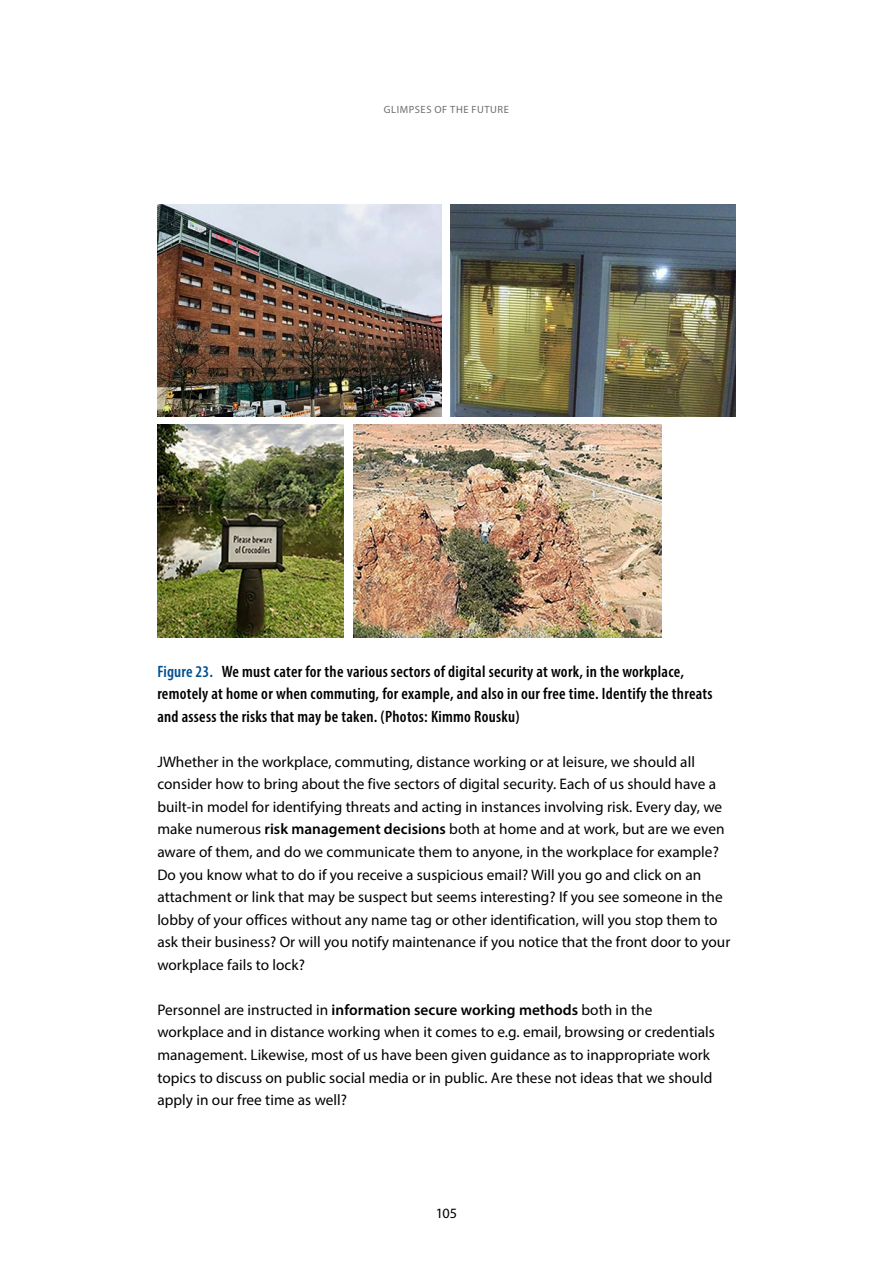
<style>
.page{position:relative;width:893px;height:1263px;background:#fff}
.page>*{position:absolute;margin:0;border:0;box-sizing:border-box;transform-origin:0 0}
.t1{font:600 condensed 16.5px/22.5px "Myriad Pro";letter-spacing:.015em;color:#000}
._01_Leipä_seuraavat{font:15.3px/22.5px "Myriad Pro";letter-spacing:.005em;color:#000}
.t2{font:14.25px "Myriad Pro";color:#000}
.t3{font:10.5px "Myriad Pro";letter-spacing:.055em;color:#6e6e6d}
.s1{color:#004f8f}
.s2{font-weight:600}
</style>
<div class="page">
<img style="left:157px;top:204px;width:284px;height:213px">
<img style="left:450px;top:204px;width:286px;height:213px">
<img style="left:353px;top:425px;width:308px;height:212px">
<img style="left:157px;top:425px;width:186px;height:212px">
<p class="t3" style="left:384px;top:103px;width:127px">GLIMPSES OF THE FUTURE</p>
<p class="t1" style="left:157px;top:660px;width:557px"><span class="s1">Figure 23.</span> We must cater for the various sectors of digital security at work, in the workplace, remotely at home or when commuting, for example, and also in our free time. Identify the threats and assess the risks that may be taken. (Photos: Kimmo Rousku)</p>
<p class="_01_Leipä_seuraavat" style="left:157px;top:750px;width:574px">JWhether in the workplace, commuting, distance working or at leisure, we should all consider how to bring about the five sectors of digital security. Each of us should have a built-in model for identifying threats and acting in instances involving risk. Every day, we make numerous <span class="s2">risk management decisions</span> both at home and at work, but are we even aware of them, and do we communicate them to anyone, in the workplace for example?<br>Do you know what to do if you receive a suspicious email? Will you go and click on an attachment or link that may be suspect but seems interesting? If you see someone in the lobby of your offices without any name tag or other identification, will you stop them to ask their business? Or will you notify maintenance if you notice that the front door to your workplace fails to lock?</p>
<p class="_01_Leipä_seuraavat" style="left:157px;top:998px;width:559px">Personnel are instructed in <span class="s2">information secure working methods</span> both in the workplace and in distance working when it comes to e.g. email, browsing or credentials management. Likewise, most of us have been given guidance as to inappropriate work topics to discuss on public social media or in public. Are these not ideas that we should apply in our free time as well?</p>
<p class="t2" style="left:436px;top:1204px;width:23px">105</p>
</div>
